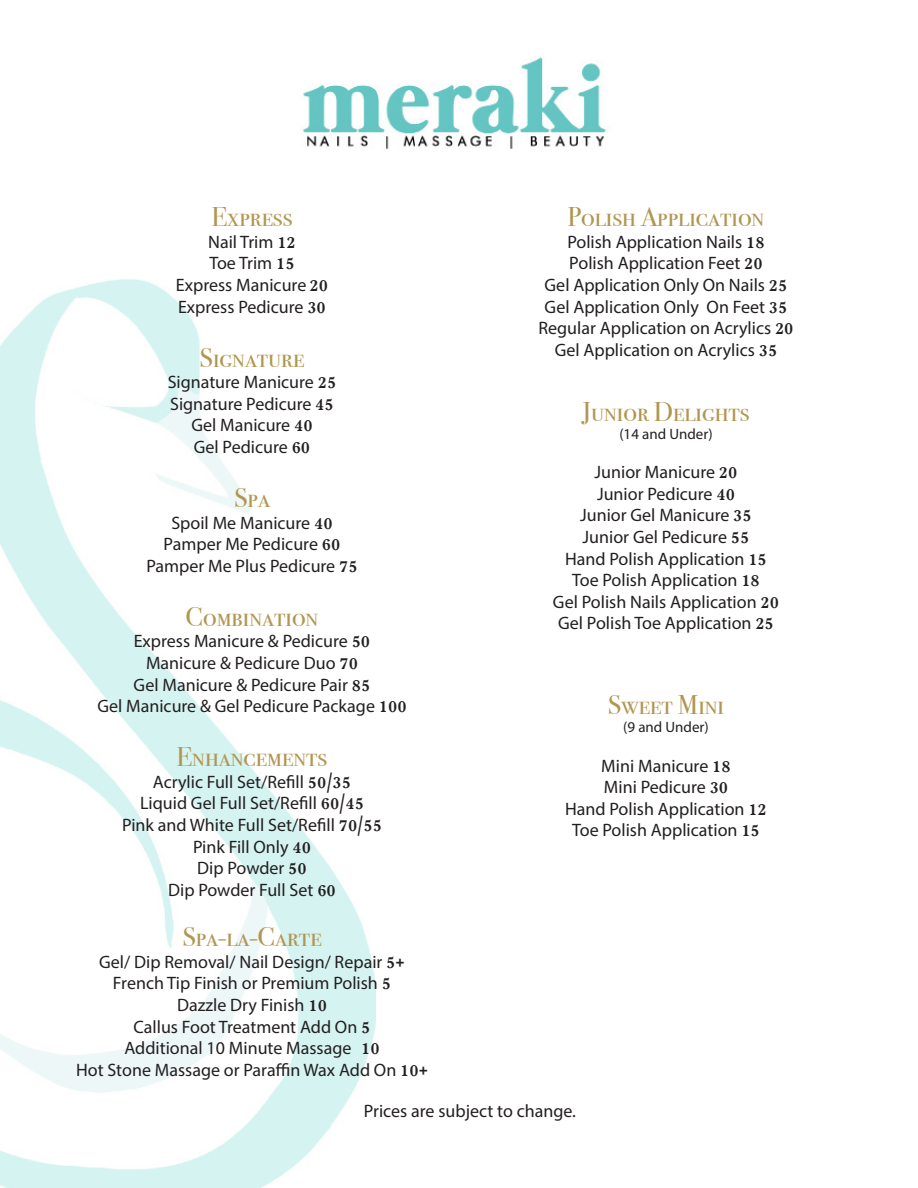
<style>
.page{position:relative;width:918px;height:1188px;background:#fff}
.page>*{position:absolute;margin:0;border:0;box-sizing:border-box;transform-origin:0 0}
.t1{font:27px "Bodoni Svty Two SCITCTT";color:#b19650}
.t2{font:18px "Myriad Pro";color:#231f20}
.t3{font:15px "Myriad Pro";color:#231f20}
.s1{font-family:"Devanagari";font-weight:700}
</style>
<div class="page">
<img style="left:0;top:279px;width:376px;height:909px">
<img style="left:302px;top:56px;width:304px;height:93px">
<p class="t1" style="left:212px;top:201px;width:82px">Express</p>
<p class="t2" style="left:208px;top:231px;width:89px">Nail Trim <span class="s1">12</span></p>
<p class="t2" style="left:209px;top:252px;width:87px">Toe Trim <span class="s1">15</span></p>
<p class="t2" style="left:176px;top:274px;width:154px">Express Manicure <span class="s1">20</span></p>
<p class="t2" style="left:178px;top:296px;width:149px">Express Pedicure <span class="s1">30</span></p>
<p class="t1" style="left:200px;top:341px;width:106px">Signature</p>
<p class="t2" style="left:168px;top:371px;width:170px">Signature Manicure <span class="s1">25</span></p>
<p class="t2" style="left:170px;top:393px;width:165px">Signature Pedicure <span class="s1">45</span></p>
<p class="t2" style="left:191px;top:414px;width:123px">Gel Manicure <span class="s1">40</span></p>
<p class="t2" style="left:194px;top:436px;width:118px">Gel Pedicure <span class="s1">60</span></p>
<p class="t1" style="left:234px;top:482px;width:37px">Spa</p>
<p class="t2" style="left:171px;top:512px;width:163px">Spoil Me Manicure <span class="s1">40</span></p>
<p class="t2" style="left:164px;top:533px;width:178px">Pamper Me Pedicure <span class="s1">60</span></p>
<p class="t2" style="left:146px;top:555px;width:213px">Pamper Me Plus Pedicure <span class="s1">75</span></p>
<p class="t1" style="left:186px;top:601px;width:134px">Combination</p>
<p class="t2" style="left:134px;top:630px;width:238px">Express Manicure &amp; Pedicure <span class="s1">50</span></p>
<p class="t2" style="left:146px;top:652px;width:213px">Manicure &amp; Pedicure Duo <span class="s1">70</span></p>
<p class="t2" style="left:134px;top:674px;width:238px">Gel Manicure &amp; Pedicure Pair <span class="s1">85</span></p>
<p class="t2" style="left:97px;top:695px;width:311px">Gel Manicure &amp; Gel Pedicure Package <span class="s1">100</span></p>
<p class="t1" style="left:177px;top:741px;width:152px">Enhancements</p>
<p class="t2" style="left:153px;top:771px;width:200px">Acrylic Full Set/Refill <span class="s1">50/35</span></p>
<p class="t2" style="left:140px;top:792px;width:225px">Liquid Gel Full Set/Refill <span class="s1">60/45</span></p>
<p class="t2" style="left:122px;top:814px;width:261px">Pink and White Full Set/Refill <span class="s1">70/55</span></p>
<p class="t2" style="left:193px;top:836px;width:120px">Pink Fill Only <span class="s1">40</span></p>
<p class="t2" style="left:197px;top:857px;width:111px">Dip Powder <span class="s1">50</span></p>
<p class="t2" style="left:168px;top:879px;width:169px">Dip Powder Full Set <span class="s1">60</span></p>
<p class="t1" style="left:182px;top:921px;width:141px">Spa-la-Carte</p>
<p class="t2" style="left:99px;top:951px;width:307px">Gel/ Dip Removal/ Nail Design/ Repair <span class="s1">5+</span></p>
<p class="t2" style="left:113px;top:972px;width:280px">French Tip Finish or Premium Polish <span class="s1">5</span></p>
<p class="t2" style="left:177px;top:994px;width:151px">Dazzle Dry Finish <span class="s1">10</span></p>
<p class="t2" style="left:134px;top:1016px;width:238px">Callus Foot Treatment Add On <span class="s1">5</span></p>
<p class="t2" style="left:124px;top:1037px;width:257px">Additional 10 Minute Massage <span class="s1">10</span></p>
<p class="t2" style="left:76px;top:1059px;width:353px">Hot Stone Massage or Paraffin Wax Add On <span class="s1">10+</span></p>
<p class="t1" style="left:568px;top:201px;width:198px">Polish Application</p>
<p class="t2" style="left:567px;top:231px;width:199px">Polish Application Nails <span class="s1">18</span></p>
<p class="t2" style="left:569px;top:252px;width:195px">Polish Application Feet <span class="s1">20</span></p>
<p class="t2" style="left:545px;top:274px;width:244px">Gel Application Only On Nails <span class="s1">25</span></p>
<p class="t2" style="left:545px;top:296px;width:244px">Gel Application Only On Feet <span class="s1">35</span></p>
<p class="t2" style="left:538px;top:317px;width:257px">Regular Application on Acrylics <span class="s1">20</span></p>
<p class="t2" style="left:555px;top:339px;width:224px">Gel Application on Acrylics <span class="s1">35</span></p>
<p class="t1" style="left:582px;top:395px;width:169px">Junior Delights</p>
<p class="t3" style="left:619px;top:424px;width:95px">(14 and Under)</p>
<p class="t2" style="left:595px;top:461px;width:144px">Junior Manicure <span class="s1">20</span></p>
<p class="t2" style="left:597px;top:483px;width:139px">Junior Pedicure <span class="s1">40</span></p>
<p class="t2" style="left:580px;top:504px;width:173px">Junior Gel Manicure <span class="s1">35</span></p>
<p class="t2" style="left:583px;top:526px;width:168px">Junior Gel Pedicure <span class="s1">55</span></p>
<p class="t2" style="left:565px;top:548px;width:203px">Hand Polish Application <span class="s1">15</span></p>
<p class="t2" style="left:572px;top:569px;width:189px">Toe Polish Application <span class="s1">18</span></p>
<p class="t2" style="left:553px;top:591px;width:228px">Gel Polish Nails Application <span class="s1">20</span></p>
<p class="t2" style="left:558px;top:612px;width:217px">Gel Polish Toe Application <span class="s1">25</span></p>
<p class="t1" style="left:608px;top:689px;width:118px">Sweet Mini</p>
<p class="t3" style="left:623px;top:718px;width:87px">(9 and Under)</p>
<p class="t2" style="left:601px;top:755px;width:131px">Mini Manicure <span class="s1">18</span></p>
<p class="t2" style="left:604px;top:776px;width:126px">Mini Pedicure <span class="s1">30</span></p>
<p class="t2" style="left:565px;top:798px;width:203px">Hand Polish Application <span class="s1">12</span></p>
<p class="t2" style="left:572px;top:819px;width:189px">Toe Polish Application <span class="s1">15</span></p>
<p class="t2" style="left:364px;top:1100px;width:214px">Prices are subject to change.</p>
</div>
